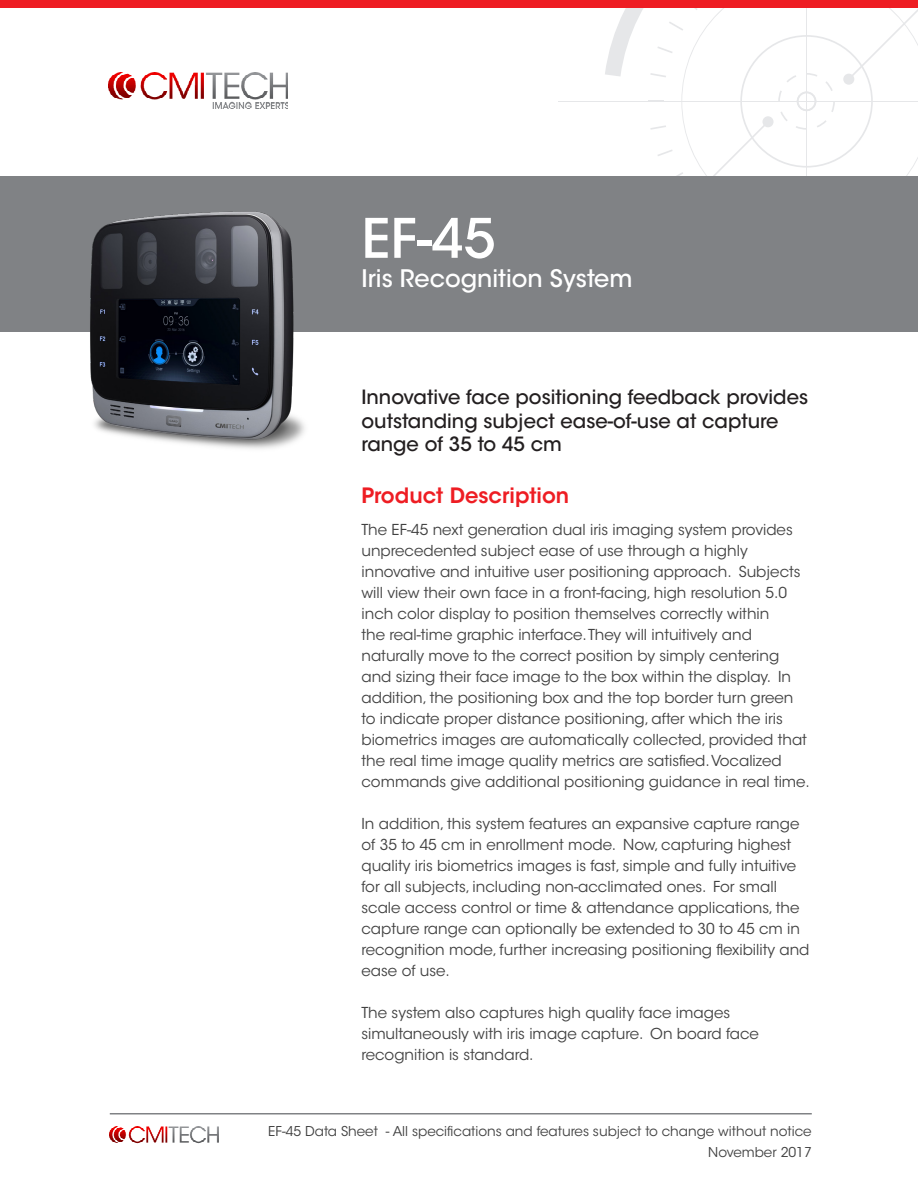
<style>
.page{position:relative;width:918px;height:1188px;background:#fff}
.page>*{position:absolute;margin:0;border:0;box-sizing:border-box;transform-origin:0 0}
.t1{font:500 54px "ITC Avant Garde Std";color:#fff}
.t2{font:500 24px "ITC Avant Garde Std";color:#fff}
.t3{font:600 21px "ITC Avant Garde Std";color:#ee1d23}
.t4{font:500 19.5px/23.4px "ITC Avant Garde Std";color:#231f20}
.t5{font:15px/21px "ITC Avant Garde Std";color:#414141}
.t6{font:13.5px/21px "ITC Avant Garde Std";color:#414141;text-align:right}
</style>
<div class="page">
<hr style="left:110px;top:1113px;width:702px;height:1px;background:#808285">
<img style="left:110px;top:1126px;width:108px;height:18px">
<hr style="left:558px;top:101px;width:360px;height:1px;background:#e6e7e9">
<svg style="left:605px;top:8px;width:313px;height:168px"></svg>
<div style="left:762px;top:116px;width:12px;height:11px;background:#e6e7e9;border-radius:50%"></div>
<div style="left:843px;top:74px;width:11px;height:11px;background:#e6e7e9;border-radius:50%"></div>
<div style="left:0;top:176px;width:918px;height:156px;background:#808285"></div>
<img style="left:108px;top:72px;width:180px;height:37px">
<div style="left:0;top:0;width:918px;height:8px;background:#ee1d23"></div>
<img style="left:90px;top:211px;width:215px;height:238px">
<p class="t1" style="left:362px;top:205px;width:136px">EF-45</p>
<p class="t2" style="left:362px;top:263px;width:272px">Iris Recognition System</p>
<p class="t4" style="left:362px;top:386px;width:448px">Innovative face positioning feedback provides outstanding subject ease-of-use at capture range of 35 to 45 cm</p>
<p class="t3" style="left:362px;top:482px;width:209px">Product Description</p>
<p class="t5" style="left:362px;top:519px;width:450px">The EF-45 next generation dual iris imaging system provides unprecedented subject ease of use through a highly innovative and intuitive user positioning approach. Subjects will view their own face in a front-facing, high resolution 5.0 inch color display to position themselves correctly within<br>the real-time graphic interface. They will intuitively and naturally move to the correct position by simply centering and sizing their face image to the box within the display. In addition, the positioning box and the top border turn green to indicate proper distance positioning, after which the iris biometrics images are automatically collected, provided that the real time image quality metrics are satisfied. Vocalized commands give additional positioning guidance in real time.</p>
<p class="t5" style="left:362px;top:813px;width:450px">In addition, this system features an expansive capture range of 35 to 45 cm in enrollment mode. Now, capturing highest quality iris biometrics images is fast, simple and fully intuitive for all subjects, including non-acclimated ones. For small scale access control or time &amp; attendance applications, the capture range can optionally be extended to 30 to 45 cm in recognition mode, further increasing positioning flexibility and ease of use.</p>
<p class="t5" style="left:362px;top:1002px;width:399px">The system also captures high quality face images simultaneously with iris image capture. On board face recognition is standard.</p>
<p class="t6" style="left:268px;top:1121px;width:545px">EF-45 Data Sheet - All specifications and features subject to change without notice<br>November 2017</p>
</div>
